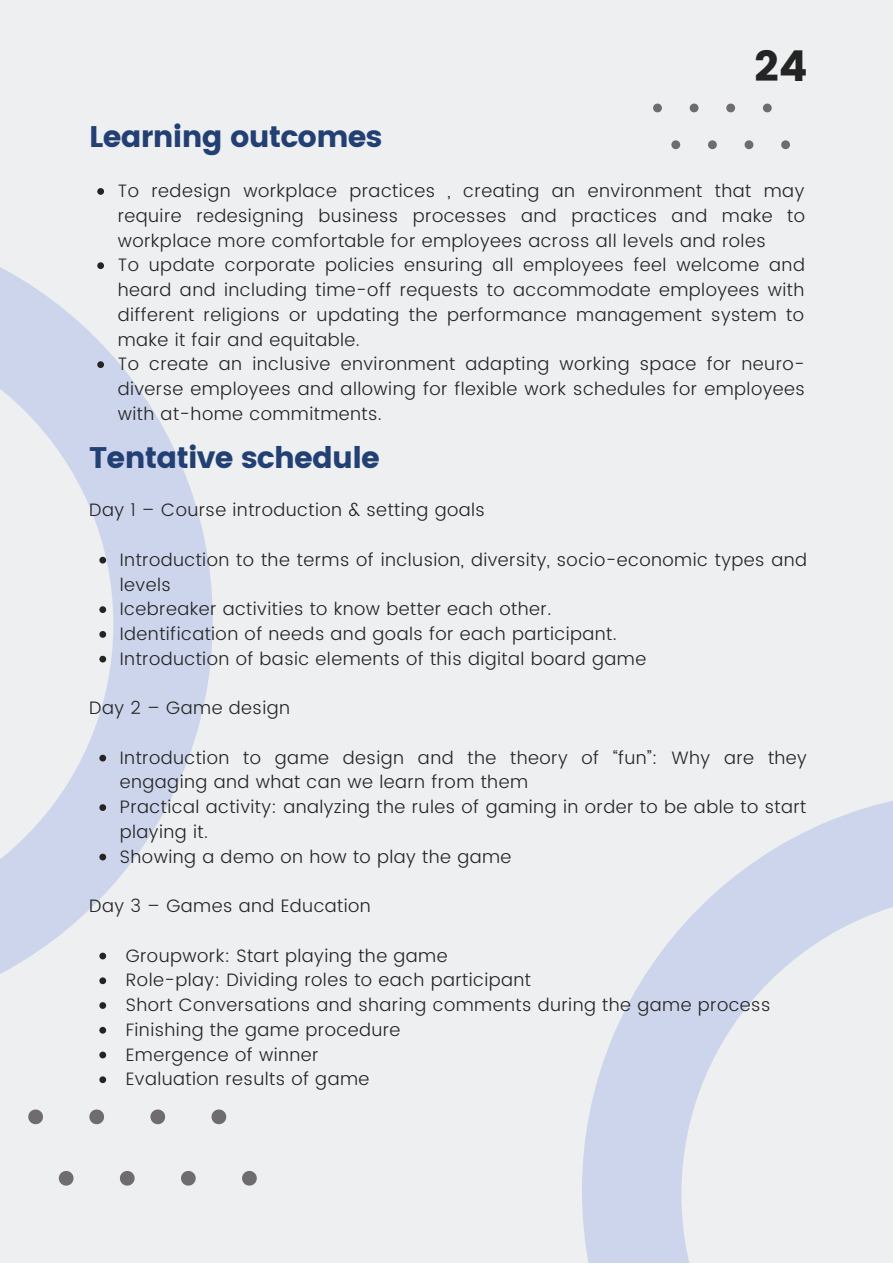
<style>
.page{position:relative;width:893px;height:1264px;background:#fff}
.page>*{position:absolute;margin:0;border:0;box-sizing:border-box;transform-origin:0 0}
.t1{font:42.6px "Poppins";color:#242424}
.t2{font:29.85px "Poppins";letter-spacing:-.025em;color:#224074}
.t3{font:300 18px/24.8px "Poppins";letter-spacing:.025em;color:#242424}
</style>
<div class="page">
<div style="left:0;top:0;width:892px;height:1262px;background:#eeeff0"></div>
<svg style="left:0;top:267px;width:213px;height:742px"></svg>
<svg style="left:653px;top:104px;width:9px;height:8px"></svg>
<svg style="left:689px;top:104px;width:9px;height:8px"></svg>
<svg style="left:726px;top:104px;width:9px;height:8px"></svg>
<svg style="left:763px;top:104px;width:8px;height:8px"></svg>
<svg style="left:671px;top:140px;width:9px;height:9px"></svg>
<svg style="left:708px;top:140px;width:8px;height:9px"></svg>
<svg style="left:744px;top:140px;width:9px;height:9px"></svg>
<svg style="left:781px;top:140px;width:9px;height:9px"></svg>
<svg style="left:582px;top:801px;width:310px;height:461px"></svg>
<svg style="left:28px;top:1109px;width:15px;height:15px"></svg>
<svg style="left:89px;top:1109px;width:15px;height:15px"></svg>
<svg style="left:150px;top:1109px;width:15px;height:15px"></svg>
<svg style="left:211px;top:1109px;width:15px;height:15px"></svg>
<svg style="left:59px;top:1171px;width:14px;height:14px"></svg>
<svg style="left:120px;top:1171px;width:15px;height:14px"></svg>
<svg style="left:181px;top:1171px;width:15px;height:14px"></svg>
<svg style="left:242px;top:1171px;width:14px;height:14px"></svg>
<svg style="left:97px;top:188px;width:7px;height:7px"></svg>
<svg style="left:97px;top:262px;width:7px;height:7px"></svg>
<svg style="left:97px;top:361px;width:7px;height:7px"></svg>
<svg style="left:99px;top:557px;width:7px;height:6px"></svg>
<svg style="left:99px;top:606px;width:7px;height:7px"></svg>
<svg style="left:99px;top:631px;width:7px;height:6px"></svg>
<svg style="left:99px;top:655px;width:7px;height:7px"></svg>
<svg style="left:99px;top:754px;width:7px;height:7px"></svg>
<svg style="left:99px;top:804px;width:7px;height:7px"></svg>
<svg style="left:99px;top:853px;width:7px;height:7px"></svg>
<svg style="left:99px;top:952px;width:7px;height:7px"></svg>
<svg style="left:99px;top:977px;width:7px;height:7px"></svg>
<svg style="left:99px;top:1002px;width:7px;height:6px"></svg>
<svg style="left:99px;top:1026px;width:7px;height:7px"></svg>
<svg style="left:99px;top:1051px;width:7px;height:7px"></svg>
<svg style="left:99px;top:1076px;width:7px;height:7px"></svg>
<h1 class="t1" style="left:754px;top:42px;width:55px">24</h1>
<h2 class="t2" style="left:89px;top:119px;width:295px">Learning outcomes</h2>
<p class="t3" style="left:118px;top:178px;width:688px">To redesign workplace practices , creating an environment that may require redesigning business processes and practices and make to workplace more comfortable for employees across all levels and roles<br>To update corporate policies ensuring all employees feel welcome and heard and including time-off requests to accommodate employees with different religions or updating the performance management system to make it fair and equitable.<br>To create an inclusive environment adapting working space for neuro&shy;diverse employees and allowing for flexible work schedules for employees with at-home commitments.</p>
<h2 class="t2" style="left:89px;top:440px;width:292px">Tentative schedule</h2>
<p class="t3" style="left:89px;top:497px;width:397px">Day 1 – Course introduction &amp; setting goals</p>
<p class="t3" style="left:120px;top:547px;width:688px">Introduction to the terms of inclusion, diversity, socio-economic types and levels<br>Icebreaker activities to know better each other.<br>Identification of needs and goals for each participant.<br>Introduction of basic elements of this digital board game</p>
<p class="t3" style="left:89px;top:695px;width:202px">Day 2 – Game design</p>
<p class="t3" style="left:120px;top:745px;width:688px">Introduction to game design and the theory of “fun”: Why are they engaging and what can we learn from them<br>Practical activity: analyzing the rules of gaming in order to be able to start playing it.<br>Showing a demo on how to play the game</p>
<p class="t3" style="left:89px;top:893px;width:283px">Day 3 – Games and Education</p>
<p class="t3" style="left:126px;top:943px;width:646px">Groupwork: Start playing the game<br>Role-play: Dividing roles to each participant<br>Short Conversations and sharing comments during the game process Finishing the game procedure<br>Emergence of winner<br>Evaluation results of game</p>
</div>
